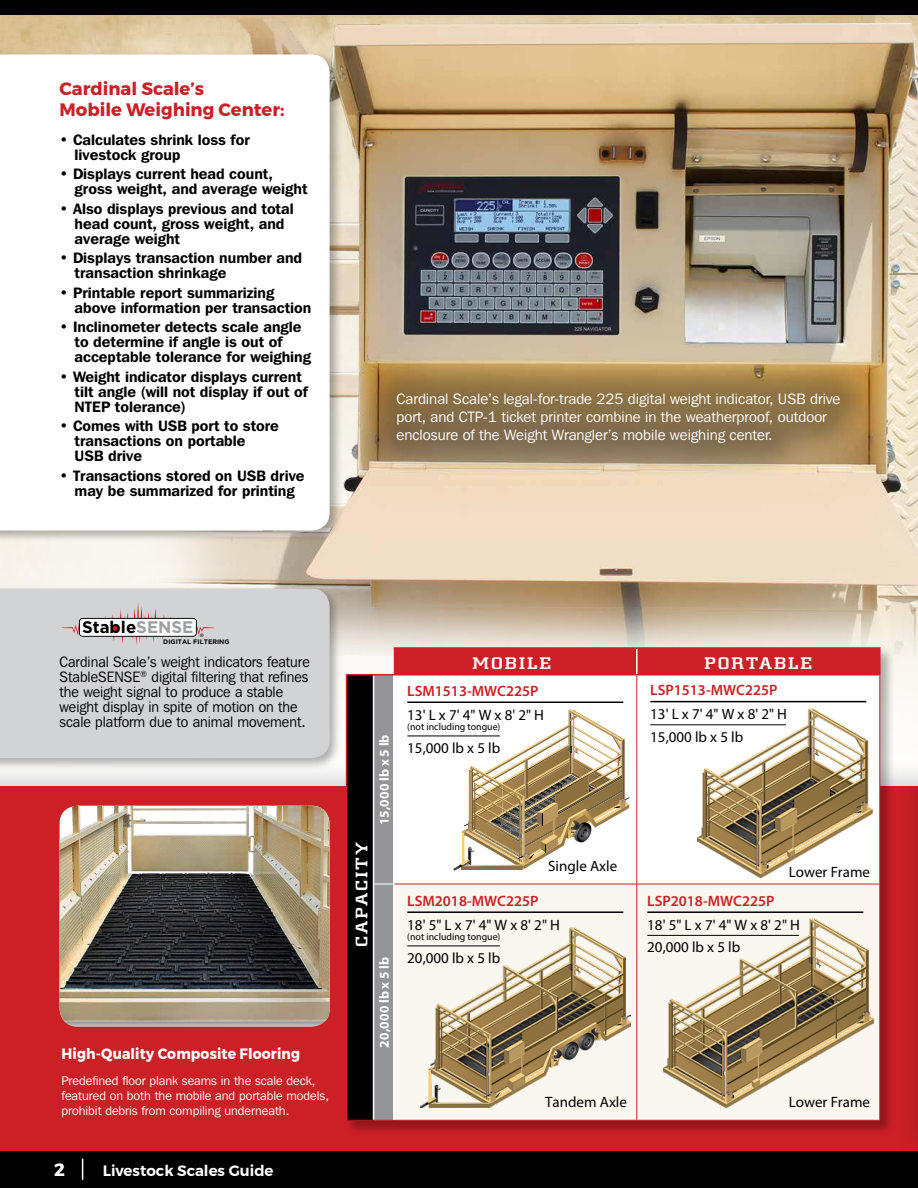
<style>
.page{position:relative;width:918px;height:1188px;background:#fff}
.page>*{position:absolute;margin:0;border:0;box-sizing:border-box;transform-origin:0 0}
.t1{font:700 18px/21.6px "Montserrat";color:#cc2027}
.t2{font:700 18px "Montserrat";color:#fff}
.t3{font:500 17.4px "City D";letter-spacing:.065em;color:#fff;scale:1.34 1}
.t4{font:700 16.8px "Gotham";color:#000}
.t5{font:600 15px/15px "Franklin Gothic IT Cby BT";color:#000}
.t6{font:15px/15px "Franklin Gothic IT Cby BT";color:#000;scale:.95 1}
.t7{font:15px/18px "Franklin Gothic IT Cby BT";color:#fff}
.t8{font:15px "Myriad Pro";color:#000}
.t9{font:600 15px "Myriad Pro";color:#cc2027}
.t10{font:700 15px "Montserrat";letter-spacing:.01em;color:#fff;scale:.93 1}
.t11{font:600 15px "Montserrat";color:#fff}
.t12{font:700 13.5px "Myriad Pro";letter-spacing:.01em;color:#fff}
.t13{font:12.6px/15.1px "Franklin Gothic IT Cby BT";color:#fff}
.t14{font:9.9px "Myriad Pro";color:#000}
.t15{font:700 6.45px "Gotham";color:#000}
.t16{font:4.65px "Helvetica";color:#000}
.s1{color:#9d9fa2}
</style>
<div class="page">
<div style="left:0;top:1151px;width:918px;height:37px;background:#000"></div>
<div style="left:0;top:0;width:918px;height:15px;background:#000"></div>
<svg style="left:82px;top:1167px;width:1px;height:12px"></svg>
<div style="left:0;top:756px;width:918px;height:411px;background:#000;opacity:.18"></div>
<div style="left:0;top:786px;width:918px;height:365px;background:#cc2027"></div>
<img style="left:127px;top:15px;width:791px;height:641px">
<div style="left:0;top:51px;width:343px;height:492px;background:#000;opacity:.31"></div>
<svg style="left:0;top:54px;width:330px;height:477px"></svg>
<div style="left:344px;top:646px;width:551px;height:490px;background:#000;opacity:.3"></div>
<hr style="left:394px;top:647px;width:243px;height:2px;background:#cc2027">
<hr style="left:637px;top:647px;width:244px;height:2px;background:#cc2027">
<hr style="left:879px;top:649px;width:2px;height:25px;background:#cc2027">
<hr style="left:637px;top:674px;width:244px;height:2px;background:#cc2027">
<svg style="left:346px;top:648px;width:534px;height:473px"></svg>
<hr style="left:407px;top:702px;width:216px;height:1px;background:#000">
<hr style="left:407px;top:736px;width:93px;height:1px;background:#000">
<img style="left:698px;top:708px;width:175px;height:169px">
<hr style="left:650px;top:701px;width:216px;height:1px;background:#000">
<hr style="left:650px;top:724px;width:136px;height:1px;background:#000">
<img style="left:421px;top:927px;width:209px;height:180px">
<hr style="left:407px;top:911px;width:216px;height:2px;background:#000">
<hr style="left:407px;top:946px;width:93px;height:1px;background:#000">
<img style="left:664px;top:919px;width:209px;height:188px">
<hr style="left:647px;top:911px;width:216px;height:2px;background:#000">
<hr style="left:647px;top:935px;width:152px;height:1px;background:#000">
<img style="left:60px;top:806px;width:270px;height:221px">
<div style="left:0;top:585px;width:343px;height:187px;background:#000;opacity:.31"></div>
<div style="left:0;top:589px;width:330px;height:169px;background:#d1d3d4"></div>
<svg style="left:62px;top:602px;width:152px;height:44px"></svg>
<div style="left:112px;top:626px;width:7px;height:6px;background:#cc2027;border-radius:50%"></div>
<div style="left:359px;top:354px;width:519px;height:126px;background:#000;opacity:.29"></div>
<div style="left:896px;top:757px;width:22px;height:410px;background:#000;opacity:.18"></div>
<p class="t1" style="left:60px;top:78px;width:226px">Cardinal Scale’s<br>Mobile Weighing Center:</p>
<p class="t5" style="left:75px;top:131px;width:177px;text-indent:-15px">• Calculates shrink loss for livestock group</p>
<p class="t5" style="left:75px;top:166px;width:234px;text-indent:-15px">• Displays current head count, gross weight, and average weight</p>
<p class="t5" style="left:75px;top:200px;width:221px;text-indent:-15px">• Also displays previous and total head count, gross weight, and average weight</p>
<p class="t5" style="left:75px;top:250px;width:229px;text-indent:-15px">• Displays transaction number and transaction shrinkage</p>
<p class="t5" style="left:75px;top:284px;width:238px;text-indent:-15px">• Printable report summarizing above information per transaction</p>
<p class="t5" style="left:75px;top:319px;width:238px;text-indent:-15px">• Inclinometer detects scale angle to determine if angle is out of acceptable tolerance for weighing</p>
<p class="t5" style="left:75px;top:368px;width:235px;text-indent:-15px">• Weight indicator displays current tilt angle (will not display if out of<br>NTEP tolerance)</p>
<p class="t5" style="left:75px;top:418px;width:206px;text-indent:-15px">• Comes with USB port to store transactions on portable<br>USB drive</p>
<p class="t5" style="left:60px;top:467px;width:246px;text-align:center">• Transactions stored on USB drive may be summarized for printing</p>
<p class="t7" style="left:397px;top:389px;width:445px">Cardinal Scale’s legal-for-trade 225 digital weight indicator, USB drive port, and CTP-1 ticket printer combine in the weatherproof, outdoor enclosure of the Weight Wrangler’s mobile weighing center.</p>
<p class="t4" style="left:82px;top:618px;width:113px">Stable<span class="s1">SENSE</span></p>
<p class="t16" style="left:200px;top:633px;width:5px">®</p>
<p class="t15" style="left:163px;top:638px;width:68px">DIGITAL FILTERING</p>
<p class="t6" style="left:60px;top:654px;width:265px">Cardinal Scale’s weight indicators feature StableSENSE<sup>®</sup> digital filtering that refines the weight signal to produce a stable weight display in spite of motion on the scale platform due to animal movement.</p>
<p class="t10" style="left:62px;top:1045px;width:258px">High-Quality Composite Flooring</p>
<p class="t13" style="left:62px;top:1073px;width:269px">Predefined floor plank seams in the scale deck, featured on both the mobile and portable models, prohibit debris from compiling underneath.</p>
<p class="t2" style="left:54px;top:1158px;width:12px">2</p>
<p class="t11" style="left:103px;top:1161px;width:172px">Livestock Scales Guide</p>
<p class="t3" style="left:353px;top:947px;width:80px;rotate:-90deg">CAPACITY</p>
<p class="t12" style="left:375px;top:825px;width:92px;rotate:-90deg">15,000 lb x 5 lb</p>
<p class="t12" style="left:375px;top:1048px;width:92px;rotate:-90deg">20,000 lb x 5 lb</p>
<p class="t3" style="left:473px;top:654px;width:60px">MOBILE</p>
<p class="t3" style="left:704px;top:654px;width:82px">PORTABLE</p>
<p class="t9" style="left:407px;top:682px;width:133px">LSM1513-MWC225P</p>
<p class="t8" style="left:407px;top:705px;width:138px">13' L x 7' 4" W x 8' 2" H</p>
<p class="t14" style="left:407px;top:721px;width:95px">(not including tongue)</p>
<p class="t8" style="left:407px;top:739px;width:95px">15,000 lb x 5 lb</p>
<p class="t9" style="left:650px;top:681px;width:129px">LSP1513-MWC225P</p>
<p class="t8" style="left:650px;top:728px;width:95px">15,000 lb x 5 lb</p>
<p class="t8" style="left:650px;top:705px;width:138px">13' L x 7' 4" W x 8' 2" H</p>
<p class="t9" style="left:407px;top:891px;width:133px">LSM2018-MWC225P</p>
<p class="t8" style="left:548px;top:856px;width:71px">Single Axle</p>
<p class="t8" style="left:407px;top:915px;width:154px">18' 5" L x 7' 4" W x 8' 2" H</p>
<p class="t14" style="left:407px;top:931px;width:95px">(not including tongue)</p>
<p class="t8" style="left:407px;top:949px;width:95px">20,000 lb x 5 lb</p>
<p class="t8" style="left:789px;top:863px;width:83px">Lower Frame</p>
<p class="t9" style="left:647px;top:891px;width:129px">LSP2018-MWC225P</p>
<p class="t8" style="left:647px;top:938px;width:95px">20,000 lb x 5 lb</p>
<p class="t8" style="left:647px;top:915px;width:154px">18' 5" L x 7' 4" W x 8' 2" H</p>
<p class="t8" style="left:545px;top:1093px;width:83px">Tandem Axle</p>
<p class="t8" style="left:789px;top:1093px;width:83px">Lower Frame</p>
</div>
